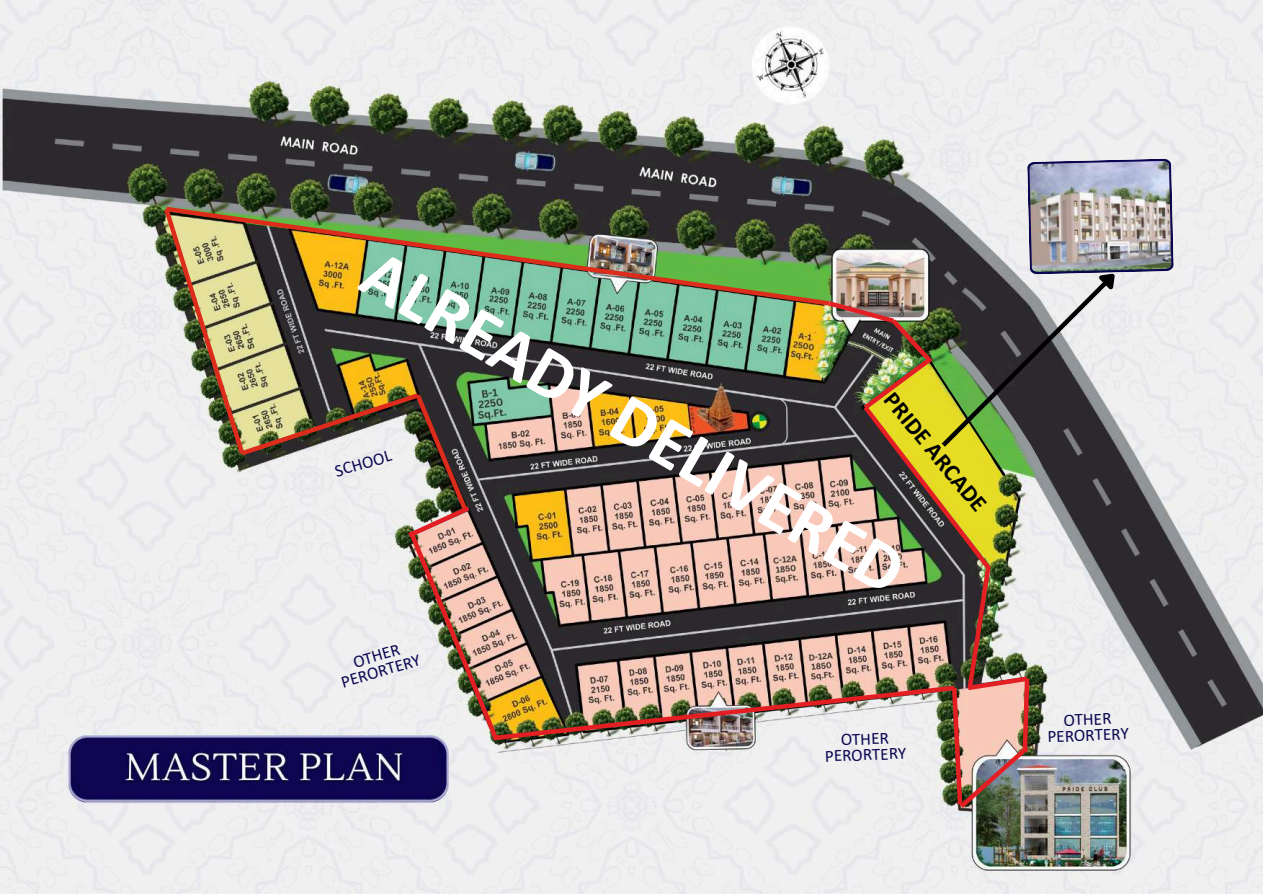
<style>
.page{position:relative;width:1263px;height:894px;background:#fff}
.page>*{position:absolute;margin:0;border:0;box-sizing:border-box;transform-origin:0 0}
.t1{font:700 71.4px "Calibri";color:#fff}
.t2{font:700 24px "Calibri";color:#000}
.t3{font:17.25px/15.8px "Calibri";color:#0a0651;text-align:center}
</style>
<div class="page">
<img style="left:0;top:0;width:1262px;height:893px">
<img style="left:161px;top:158px;width:1012px;height:654px">
<h1 class="t1" style="left:382px;top:242px;width:615px;rotate:30deg">ALREADY DELIVERED</h1>
<h2 class="t2" style="left:896px;top:389px;width:148px;rotate:50deg">PRIDE ARCADE</h2>
<p class="t3" style="left:333px;top:464px;width:59px;rotate:-16deg">SCHOOL</p>
<p class="t3" style="left:335px;top:660px;width:83px;rotate:-16deg">OTHER<br>PERORTERY</p>
<p class="t3" style="left:824px;top:733px;width:83px;rotate:-2deg">OTHER<br>PERORTERY</p>
<p class="t3" style="left:1046px;top:714px;width:83px;rotate:-2deg">OTHER<br>PERORTERY</p>
</div>
